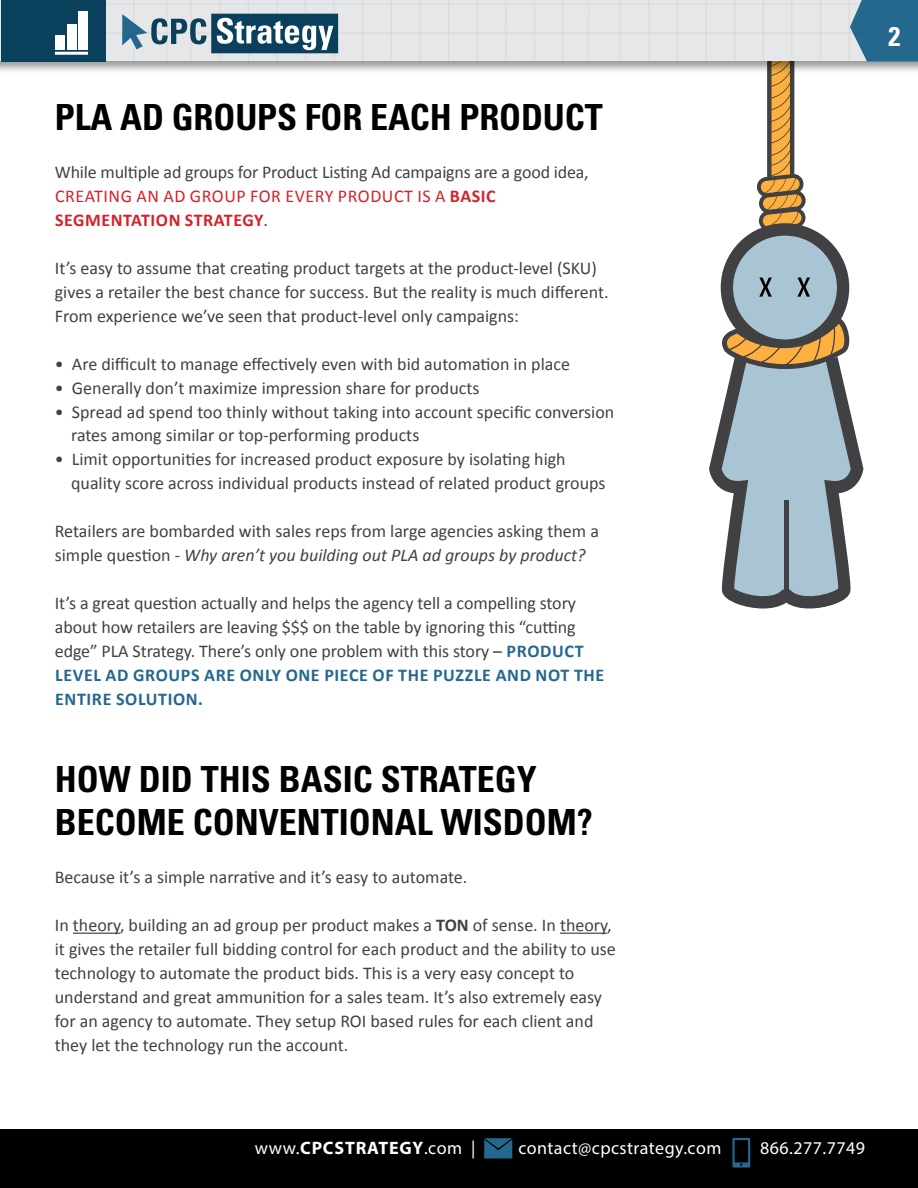
<style>
.page{position:relative;width:918px;height:1188px;background:#fff}
.page>*{position:absolute;margin:0;border:0;box-sizing:border-box;transform-origin:0 0}
.t1{font:700 condensed 36px/43.2px "Univers LT Std";color:#000}
.t2{font:700 condensed 27px "Univers LT Std";color:#fff}
.t3{font:18px/24px "Calibri";color:#414042}
.t4{font:18px/24px "Calibri";letter-spacing:.02em;color:#414042}
.t5{font:18px "Myriad Pro";letter-spacing:.025em;color:#fff}
.t6{font:700 18px "Myriad Pro";letter-spacing:.045em;color:#fff}
.s1{color:#d2232a}
.s2{font-weight:700;color:#d2232a}
.s3{font-style:italic}
.s4{font-weight:700;color:#25688e}
.s5{font-weight:700}
.s6{font-weight:400}
</style>
<div class="page">
<div style="left:0;top:1129px;width:918px;height:59px;background:#000"></div>
<svg style="left:732px;top:1138px;width:18px;height:30px"></svg>
<svg style="left:484px;top:1138px;width:28px;height:21px"></svg>
<hr style="left:73px;top:933px;width:47px;height:1px;background:#414042">
<hr style="left:560px;top:933px;width:47px;height:1px;background:#414042">
<div style="left:0;top:0;width:918px;height:75px;background:#000;opacity:.4"></div>
<svg style="left:709px;top:0;width:209px;height:609px"></svg>
<div style="left:1px;top:0;width:105px;height:62px;background:#09415c"></div>
<hr style="left:55px;top:52px;width:33px;height:3px;background:#fff">
<div style="left:55px;top:35px;width:9px;height:15px;background:#fff"></div>
<div style="left:67px;top:25px;width:9px;height:25px;background:#fff"></div>
<div style="left:79px;top:12px;width:9px;height:38px;background:#fff"></div>
<img style="left:106px;top:0;width:761px;height:62px">
<svg style="left:122px;top:14px;width:216px;height:39px;background:#7290a0"></svg>
<h1 class="t1" style="left:55px;top:95px;width:549px">PLA AD GROUPS FOR EACH PRODUCT</h1>
<p class="t4" style="left:55px;top:160px;width:535px">While multiple ad groups for Product Listing Ad campaigns are a good idea, <span class="s1">creating an ad group for every product is a</span> <span class="s2">BASIC<br>SEGMENTATION STRATEGY</span>.</p>
<p class="t3" style="left:55px;top:256px;width:555px">It’s easy to assume that creating product targets at the product-level (SKU ) gives a retailer the best chance for success. But the reality is much different.<br>From experience we’ve seen that product-level only campaigns:</p>
<p class="t3" style="left:55px;top:352px;width:517px">• Are difficult to manage effectively even with bid automation in place</p>
<p class="t3" style="left:55px;top:376px;width:426px">• Generally don’t maximize impression share for products</p>
<p class="t3" style="left:71px;top:400px;width:545px;text-indent:-16px">• Spread ad spend too thinly without taking into account specific conversion rates among similar or top-performing products</p>
<p class="t3" style="left:71px;top:448px;width:536px;text-indent:-16px">• Limit opportunities for increased product exposure by isolating high quality score across individual products instead of related product groups</p>
<p class="t3" style="left:55px;top:520px;width:546px">Retailers are bombarded with sales reps from large agencies asking them a simple question - <span class="s3">Why aren’t you building out PLA ad groups by product?</span></p>
<p class="t3" style="left:55px;top:592px;width:551px">It’s a great question actually and helps the agency tell a compelling story about how retailers are leaving $$$ on the table by ignoring this “cutting edge” PLA Strategy. There’s only one problem with this story – <span class="s4">PRODUCT LEVEL AD GROUPS ARE ONLY ONE PIECE OF THE PUZZLE AND NOT THE ENTIRE SOLUTION.</span></p>
<h1 class="t1" style="left:55px;top:757px;width:540px">HOW DID TH IS BASIC STRATEGY<br>BECOME CONVENTIONAL WISDOM?</h1>
<p class="t3" style="left:55px;top:865px;width:414px">Because it’s a simple narrative and it’s easy to automate.</p>
<p class="t3" style="left:55px;top:913px;width:393px">I n theory, building an ad group per product makes a <span class="s5">TON</span></p>
<p class="t3" style="left:55px;top:913px;width:563px;text-indent:418px">of sense. I n theory, it gives the retailer full bidding control for each product and the ability to use technology to automate the product bids. This is a very easy concept to understand and great ammunition for a sales team. It’s also extremely easy for an agency to automate. They setup ROI based rules for each client and they let the technology run the account.</p>
<h2 class="t2" style="left:889px;top:20px;width:13px">2</h2>
<p class="t6" style="left:255px;top:1137px;width:222px"><span class="s6">www.</span>CPCSTRATEGY<span class="s6">.com |</span></p>
<p class="t5" style="left:518px;top:1137px;width:204px">contact@cpcstrategy.com</p>
<p class="t5" style="left:760px;top:1137px;width:106px">866.277.7749</p>
</div>
